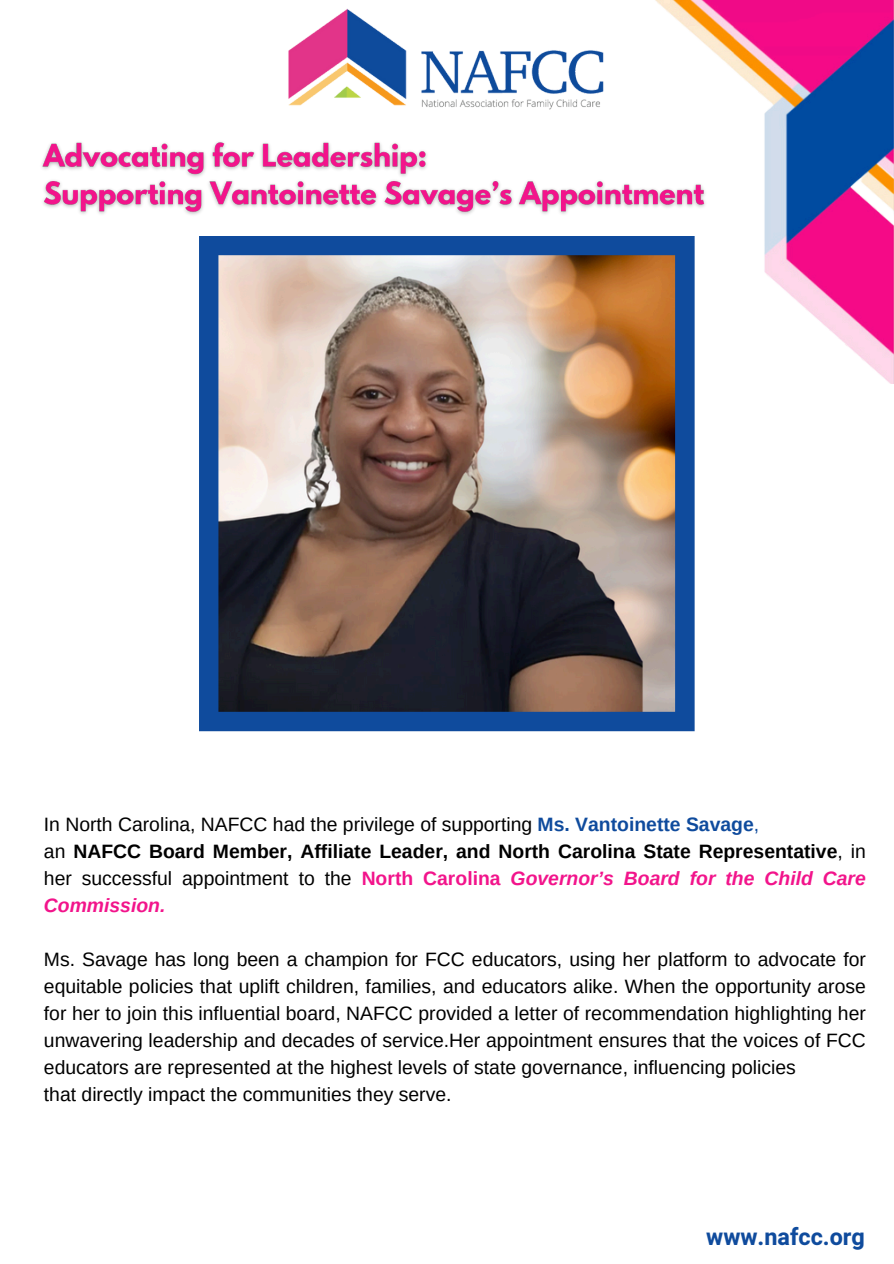
<style>
.page{position:relative;width:894px;height:1264px;background:#fff}
.page>*{position:absolute;margin:0;border:0;box-sizing:border-box;transform-origin:0 0}
.t1{font:700 23.4px "Heebo";color:#0f4b9d}
.t2{font:19.35px/27px "Arimo";color:#000;text-align:justify}
.t3{font:700 19.35px/27px "Arimo";color:#000;text-align:justify}
.s1{font-weight:700;color:#0f4b9d}
.s2{color:#0f4b9d}
.s3{font-weight:400}
.s4{color:#f2148b}
.s5{font-style:italic;color:#f2148b}
</style>
<div class="page">
<img style="left:655px;top:0;width:237px;height:384px">
<img style="left:288px;top:8px;width:316px;height:102px">
<img style="left:199px;top:236px;width:495px;height:495px">
<img style="left:42px;top:135px;width:670px;height:85px">
<p class="t2" style="left:44px;top:811px;width:716px">In North Carolina, NAFCC had the privilege of supporting <span class="s1">Ms. Vantoinette Savage</span><span class="s2">,</span></p>
<p class="t3" style="left:44px;top:838px;width:823px"><span class="s3">an</span> NAFCC Board Member, Affiliate Leader, and North Carolina State Representative<span class="s3">, in her successful appointment to the</span> <span class="s4">North Carolina</span> <span class="s5">Governor’s Board for the Child Care Commission.</span></p>
<p class="t2" style="left:44px;top:946px;width:823px">Ms. Savage has long been a champion for FCC educators, using her platform to advocate for equitable policies that uplift children, families, and educators alike. When the opportunity arose for her to join this influential board, NAFCC provided a letter of recommendation highlighting her unwavering leadership and decades of service.Her appointment ensures that the voices of FCC educators are represented at the highest levels of state governance, influencing policies</p>
<p class="t2" style="left:44px;top:1081px;width:409px">that directly impact the communities they serve.</p>
<p class="t1" style="left:706px;top:1220px;width:160px">www.nafcc.org</p>
</div>
